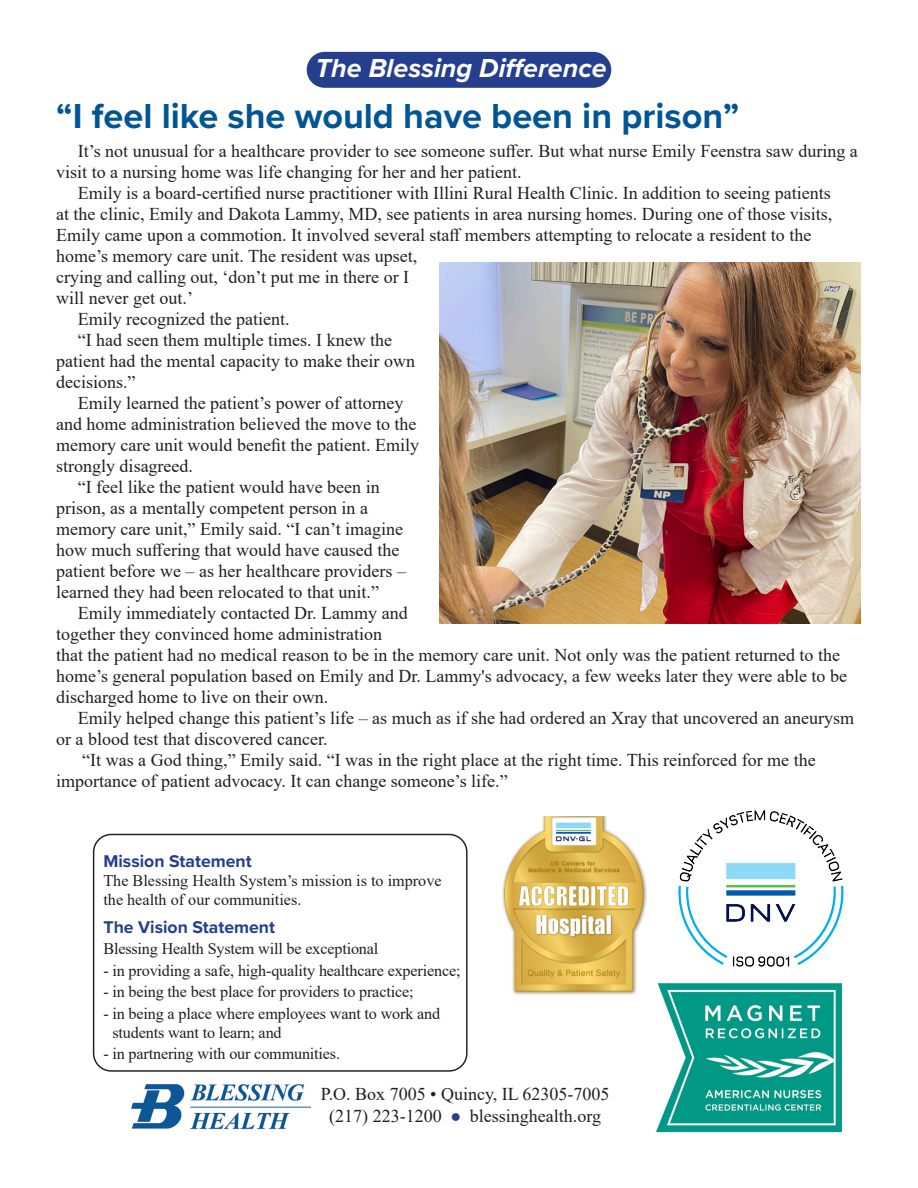
<style>
.page{position:relative;width:918px;height:1188px;background:#fff}
.page>*{position:absolute;margin:0;border:0;box-sizing:border-box;transform-origin:0 0}
.t1{font:700 36px "Proxima Nova";color:#005595}
.t2{font:italic 700 27px "Proxima Nova";color:#fff}
.t3{font:18px/21px "Times New Roman";color:#231f20}
.t4{font:700 17.7px "Proxima Nova";color:#253f8e}
.t5{font:16.2px/19px "Times New Roman";letter-spacing:-.01em;color:#231f20}
.s1{color:#253f8e}
</style>
<div class="page">
<div style="left:307px;top:52px;width:304px;height:36px;background:#253f8e;border-radius:18px"></div>
<div style="left:93px;top:834px;width:375px;height:238px;border:1px solid #231f20;border-radius:18px"></div>
<img style="left:656px;top:983px;width:186px;height:150px">
<img style="left:440px;top:263px;width:421px;height:361px">
<img style="left:502px;top:816px;width:145px;height:179px">
<img style="left:666px;top:810px;width:178px;height:215px">
<img style="left:132px;top:1084px;width:179px;height:46px">
<p class="t2" style="left:316px;top:48px;width:293px">The Blessing Difference</p>
<p class="t1" style="left:56px;top:89px;width:685px">“I feel like she would have been in prison”</p>
<p class="t3" style="left:56px;top:140px;width:803px;text-indent:22px">It’s not unusual for a healthcare provider to see someone suffer. But what nurse Emily Feenstra saw during a visit to a nursing home was life changing for her and her patient.</p>
<p class="t3" style="left:56px;top:182px;width:778px;text-indent:22px">Emily is a board-certified nurse practitioner with Illini Rural Health Clinic. In addition to seeing patients at the clinic, Emily and Dakota Lammy, MD, see patients in area nursing homes. During one of those visits, Emily came upon a commotion. It involved several staff members attempting to relocate a resident to the home’s memory care unit. The resident was upset,<br>crying and calling out, ‘don’t put me in there or I<br>will never get out.’</p>
<p class="t3" style="left:78px;top:308px;width:213px">Emily recognized the patient.</p>
<p class="t3" style="left:56px;top:329px;width:360px;text-indent:22px">“I had seen them multiple times. I knew the patient had the mental capacity to make their own decisions.”</p>
<p class="t3" style="left:56px;top:392px;width:364px;text-indent:22px">Emily learned the patient’s power of attorney and home administration believed the move to the memory care unit would benefit the patient. Emily strongly disagreed.</p>
<p class="t3" style="left:56px;top:476px;width:351px;text-indent:22px">“I feel like the patient would have been in prison, as a mentally competent person in a memory care unit,” Emily said. “I can’t imagine how much suffering that would have caused the patient before we – as her healthcare providers – learned they had been relocated to that unit.”</p>
<p class="t3" style="left:56px;top:602px;width:792px;text-indent:22px">Emily immediately contacted Dr. Lammy and<br>together they convinced home administration<br>that the patient had no medical reason to be in the memory care unit. Not only was the patient returned to the home’s general population based on Emily and Dr. Lammy's advocacy, a few weeks later they were able to be discharged home to live on their own.</p>
<p class="t3" style="left:56px;top:707px;width:799px;text-indent:22px">Emily helped change this patient’s life – as much as if she had ordered an Xray that uncovered an aneurysm or a blood test that discovered cancer.</p>
<p class="t3" style="left:56px;top:749px;width:761px;text-indent:26px">“It was a God thing,” Emily said. “I was in the right place at the right time. This reinforced for me the importance of patient advocacy. It can change someone’s life.”</p>
<p class="t4" style="left:103px;top:848px;width:150px">Mission Statement</p>
<p class="t5" style="left:103px;top:871px;width:340px">The Blessing Health System’s mission is to improve the health of our communities.</p>
<p class="t4" style="left:103px;top:913px;width:173px">The Vision Statement</p>
<p class="t5" style="left:103px;top:939px;width:276px">Blessing Health System will be exceptional</p>
<p class="t5" style="left:103px;top:960px;width:359px">- in providing a safe, high-quality healthcare experience;</p>
<p class="t5" style="left:103px;top:982px;width:312px">- in being the best place for providers to practice;</p>
<p class="t5" style="left:113px;top:1003px;width:329px;text-indent:-9px">- in being a place where employees want to work and students want to learn; and</p>
<p class="t5" style="left:103px;top:1044px;width:238px">- in partnering with our communities.</p>
<p class="t3" style="left:321px;top:1083px;width:290px">P.O. Box 7005 • Quincy, IL 62305-7005</p>
<p class="t3" style="left:329px;top:1104px;width:273px">(217) 223-1200 <span class="s1">●</span> blessinghealth.org</p>
</div>
